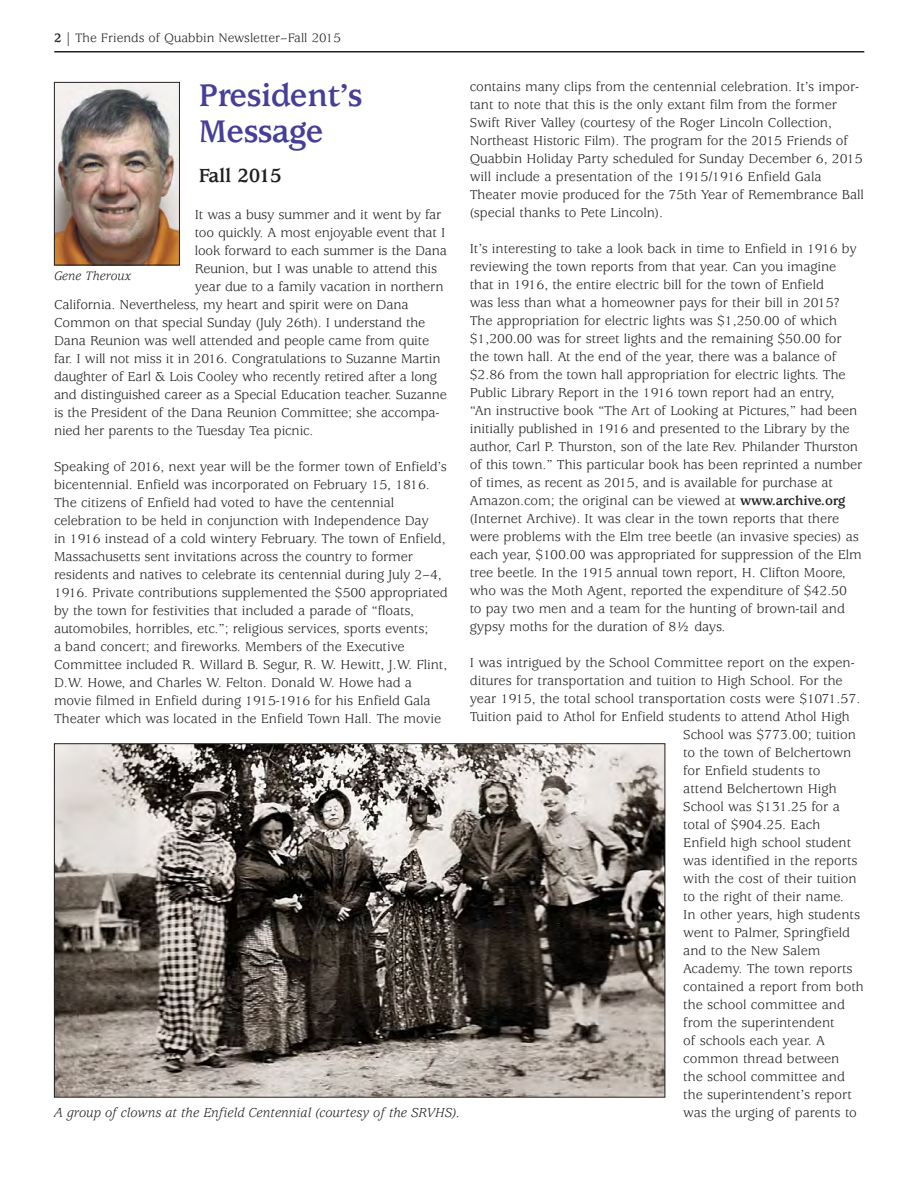
<style>
.page{position:relative;width:918px;height:1188px;background:#fff}
.page>*{position:absolute;margin:0;border:0;box-sizing:border-box;transform-origin:0 0}
.t1{font:700 34.5px/36px "Usherwood";letter-spacing:-.015em;color:#473e98}
.t2{font:700 21px "Usherwood";letter-spacing:-.015em;color:#231f20}
.t3{font:14.25px/18px "Usherwood";letter-spacing:-.005em;color:#231f20}
.t4{font:italic 14.25px "Usherwood";color:#231f20}
.t5{font:13.5px "Usherwood";color:#231f20}
.t6{font:italic 13.5px "Usherwood";color:#231f20}
.s1{font-weight:700}
</style>
<div class="page">
<hr style="left:54px;top:51px;width:810px;height:1px;background:#231f20">
<img style="left:56px;top:84px;width:122px;height:179px">
<div style="left:54px;top:82px;width:126px;height:183px;border:1px solid #231f20"></div>
<img style="left:56px;top:745px;width:607px;height:351px">
<p class="t5" style="left:54px;top:33px;width:288px"><span class="s1">2 |</span> The Friends of Quabbin Newsletter–Fall 2015</p>
<h1 class="t1" style="left:199px;top:81px;width:165px">President’s<br>Message</h1>
<h2 class="t2" style="left:199px;top:168px;width:84px">Fall 2015</h2>
<p class="t3" style="left:195px;top:207px;width:248px">It was a busy summer and it went by far</p>
<p class="t3" style="left:195px;top:225px;width:252px">too quickly. A most enjoyable event that I</p>
<p class="t3" style="left:195px;top:243px;width:254px">look forward to each summer is the Dana</p>
<p class="t3" style="left:195px;top:261px;width:244px">Reunion, but I was unable to attend this</p>
<p class="t3" style="left:195px;top:279px;width:250px">year due to a family vacation in northern</p>
<p class="t3" style="left:54px;top:297px;width:356px">California. Nevertheless, my heart and spirit were on Dana</p>
<p class="t3" style="left:54px;top:315px;width:373px">Common on that special Sunday (July 26th). I understand the</p>
<p class="t3" style="left:54px;top:333px;width:377px">Dana Reunion was well attended and people came from quite</p>
<p class="t3" style="left:54px;top:351px;width:388px">far. I will not miss it in 2016. Congratulations to Suzanne Martin</p>
<p class="t3" style="left:54px;top:369px;width:385px">daughter of Earl &amp; Lois Cooley who recently retired after a long</p>
<p class="t3" style="left:54px;top:387px;width:394px">and distinguished career as a Special Education teacher. Suzanne</p>
<p class="t3" style="left:54px;top:405px;width:387px">is the President of the Dana Reunion Committee; she accompa-</p>
<p class="t3" style="left:54px;top:423px;width:261px">nied her parents to the Tuesday Tea picnic.</p>
<p class="t3" style="left:54px;top:459px;width:395px">Speaking of 2016, next year will be the former town of Enfield’s bicentennial. Enfield was incorporated on February 15, 1816.<br>The citizens of Enfield had voted to have the centennial celebration to be held in conjunction with Independence Day<br>in 1916 instead of a cold wintery February. The town of Enfield, Massachusetts sent invitations across the country to former residents and natives to celebrate its centennial during July 2–4, 1916. Private contributions supplemented the $500 appropriated by the town for festivities that included a parade of “floats, automobiles, horribles, etc.”; religious services, sports events;<br>a band concert; and fireworks. Members of the Executive Committee included R. Willard B. Segur, R. W. Hewitt, J.W. Flint, D.W. Howe, and Charles W. Felton. Donald W. Howe had a movie filmed in Enfield during 1915-1916 for his Enfield Gala Theater which was located in the Enfield Town Hall. The movie</p>
<p class="t6" style="left:54px;top:271px;width:79px">Gene Theroux</p>
<p class="t4" style="left:54px;top:1107px;width:407px">A group of clowns at the Enfield Centennial (courtesy of the SRVHS).</p>
<p class="t3" style="left:470px;top:79px;width:396px">contains many clips from the centennial celebration. It’s impor&shy;tant to note that this is the only extant film from the former Swift River Valley (courtesy of the Roger Lincoln Collection, Northeast Historic Film). The program for the 2015 Friends of Quabbin Holiday Party scheduled for Sunday December 6, 2015 will include a presentation of the 1915/1916 Enfield Gala Theater movie produced for the 75th Year of Remembrance Ball (special thanks to Pete Lincoln).</p>
<p class="t3" style="left:470px;top:241px;width:394px">It’s interesting to take a look back in time to Enfield in 1916 by reviewing the town reports from that year. Can you imagine that in 1916, the entire electric bill for the town of Enfield<br>was less than what a homeowner pays for their bill in 2015?<br>The appropriation for electric lights was $1,250.00 of which $1,200.00 was for street lights and the remaining $50.00 for the town hall. At the end of the year, there was a balance of $2.86 from the town hall appropriation for electric lights. The Public Library Report in the 1916 town report had an entry,<br>“An instructive book “The Art of Looking at Pictures,” had been initially published in 1916 and presented to the Library by the author, Carl P. Thurston, son of the late Rev. Philander Thurston of this town.” This particular book has been reprinted a number of times, as recent as 2015, and is available for purchase at Amazon.com; the original can be viewed at <span class="s1">www.archive.org </span>(Internet Archive). It was clear in the town reports that there were problems with the Elm tree beetle (an invasive species) as each year, $100.00 was appropriated for suppression of the Elm tree beetle. In the 1915 annual town report, H. Clifton Moore, who was the Moth Agent, reported the expenditure of $42.50<br>to pay two men and a team for the hunting of brown-tail and gypsy moths for the duration of 8½ days.</p>
<p class="t3" style="left:470px;top:655px;width:386px">I was intrigued by the School Committee report on the expen-</p>
<p class="t3" style="left:470px;top:673px;width:374px">ditures for transportation and tuition to High School. For the</p>
<p class="t3" style="left:470px;top:691px;width:392px">year 1915, the total school transportation costs were $1071.57.</p>
<p class="t3" style="left:470px;top:709px;width:382px">Tuition paid to Athol for Enfield students to attend Athol High</p>
<p class="t3" style="left:683px;top:727px;width:174px">School was $773.00; tuition</p>
<p class="t3" style="left:683px;top:745px;width:170px">to the town of Belchertown</p>
<p class="t3" style="left:683px;top:763px;width:139px">for Enfield students to</p>
<p class="t3" style="left:683px;top:781px;width:155px">attend Belchertown High</p>
<p class="t3" style="left:683px;top:799px;width:158px">School was $131.25 for a</p>
<p class="t3" style="left:683px;top:817px;width:139px">total of $904.25. Each</p>
<p class="t3" style="left:683px;top:835px;width:169px">Enfield high school student</p>
<p class="t3" style="left:683px;top:853px;width:176px">was identified in the reports</p>
<p class="t3" style="left:683px;top:871px;width:175px">with the cost of their tuition</p>
<p class="t3" style="left:683px;top:889px;width:162px">to the right of their name.</p>
<p class="t3" style="left:683px;top:907px;width:178px">In other years, high students</p>
<p class="t3" style="left:683px;top:925px;width:168px">went to Palmer, Springfield</p>
<p class="t3" style="left:683px;top:943px;width:139px">and to the New Salem</p>
<p class="t3" style="left:683px;top:961px;width:171px">Academy. The town reports</p>
<p class="t3" style="left:683px;top:979px;width:182px">contained a report from both</p>
<p class="t3" style="left:683px;top:997px;width:163px">the school committee and</p>
<p class="t3" style="left:683px;top:1015px;width:153px">from the superintendent</p>
<p class="t3" style="left:683px;top:1033px;width:143px">of schools each year. A</p>
<p class="t3" style="left:683px;top:1050px;width:158px">common thread between</p>
<p class="t3" style="left:683px;top:1068px;width:163px">the school committee and</p>
<p class="t3" style="left:683px;top:1086px;width:170px">the superintendent’s report</p>
<p class="t3" style="left:683px;top:1104px;width:175px">was the urging of parents to</p>
</div>
